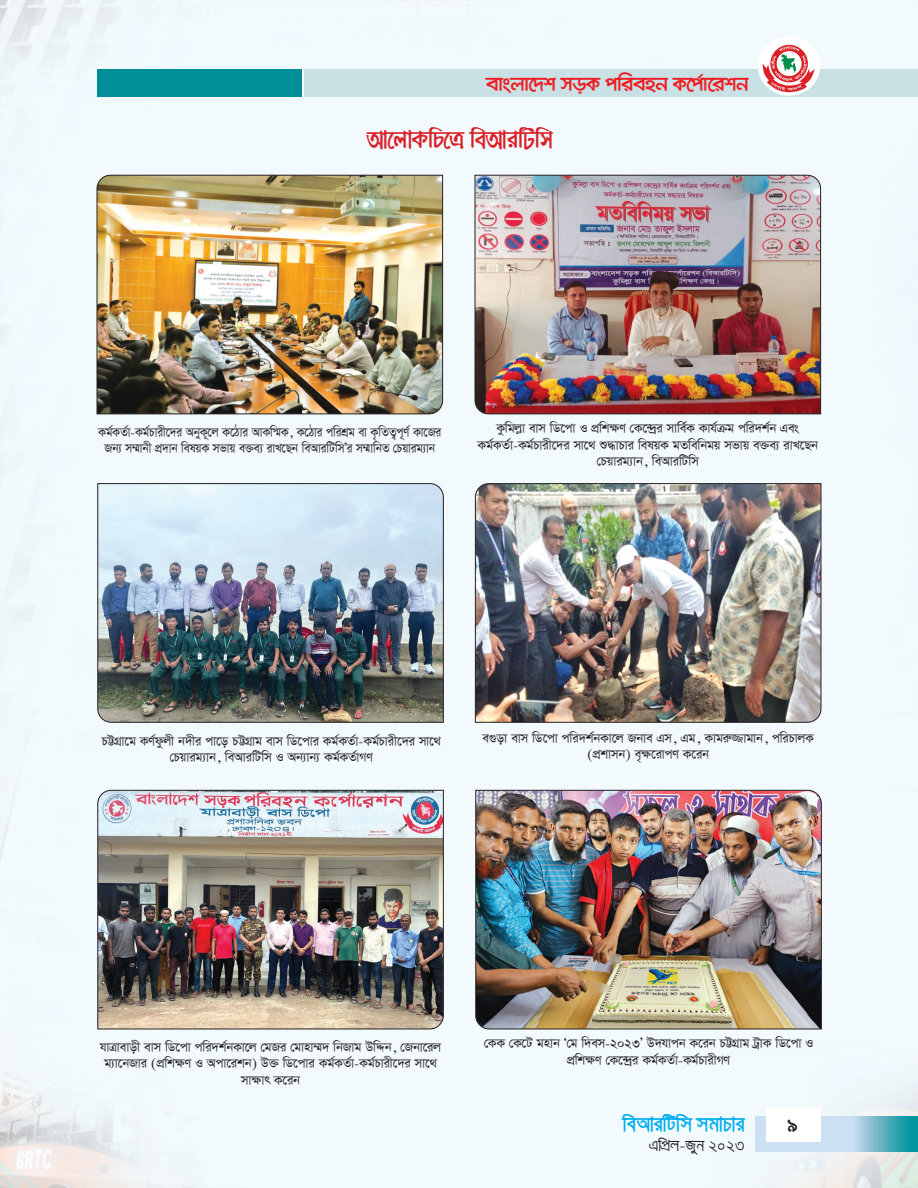
<style>
.page{position:relative;width:918px;height:1188px;background:#f2fafd}
.page>*{position:absolute;margin:0;border:0;box-sizing:border-box;transform-origin:0 0}
.t1{font:700 25.5px "Meghna MJ";color:#da2128}
.t2{font:700 24px "Kongsho MJ";color:#ee1d23}
.t3{font:700 21px "Karnaphuli MJ";color:#00aeef}
.t4{font:700 21px "Sutonny MJ";color:#231f20}
.t5{font:16.5px "Karnaphuli MJ";color:#231f20}
.t6{font:15px/16.5px "Sutonny MJ";color:#231f20;text-align:center}
.t7{font:15px/16.5px "Sutonny MJ";color:#231f20;text-align:center;scale:.91 1}
</style>
<div class="page">
<div style="left:304px;top:69px;width:614px;height:28px;background:#c9e0e4"></div>
<div style="left:97px;top:69px;width:205px;height:28px;background:#008f97"></div>
<svg style="left:755px;top:1117px;width:163px;height:35px;background:#8fc7d7"></svg>
<div style="left:766px;top:1107px;width:55px;height:35px;background:#fff"></div>
<div style="left:758px;top:36px;width:62px;height:60px;background:#fff;border-radius:50%"></div>
<svg style="left:762px;top:46px;width:52px;height:47px"></svg>
<img style="left:96px;top:174px;width:347px;height:241px">
<img style="left:474px;top:174px;width:347px;height:241px">
<img style="left:97px;top:790px;width:347px;height:240px">
<img style="left:475px;top:790px;width:347px;height:240px">
<img style="left:475px;top:483px;width:347px;height:240px">
<img style="left:97px;top:483px;width:347px;height:240px">
<h2 class="t2" style="left:486px;top:69px;width:264px">evsjv‡`k moK cwienb K‡c©v‡ikb</h2>
<h1 class="t1" style="left:367px;top:121px;width:187px">AV‡JVKWP‡Î WEAVIWUWM</h1>
<p class="t7" style="left:98px;top:424px;width:378px">KG©KZ©V-KG©PVIX‡`I ABYK~‡J K‡VVI AVKW¯§K, K‡VVI CWIKÖG EV K…WZZ¡C~Y©KV‡RI<br>RB¨ M¤§VBX CÖ`VB WELQK MFVQ E³E¨ IVL‡QB WEAVIWUWMÕI M¤§VWBZ †PQVIG¨VB</p>
<p class="t6" style="left:478px;top:421px;width:342px">KZWGJØV EVM WW‡CV I CÖWKŸY †K‡›`ªI MVWE©K KVH©ΜG CWI`K©B GES<br>KG©KZ©V-KG©PVIX‡`I MV‡_ Ï×VPVI WELQK GZWEWBGQ MFVQ E³E¨ IVL‡QB †PQVIG¨VB, WEAVIWUWM</p>
<p class="t6" style="left:102px;top:734px;width:340px">PÆMÖV‡G KY©DZJX B`XI CV‡O PÆMÖVG EVM WW‡CVI KG©KZ©V-KG©PVIX‡`I MV‡_ †PQVIG¨VB, WEAVIWUWM I AB¨VB¨ KG©KZ©VMY</p>
<p class="t6" style="left:482px;top:730px;width:333px">E¸OV EVM WW‡CV CWI`K©BKV‡J RBVE GM, GG, KVGIÆ¾VGVB, CWIPVJK (CÖKVMB) E„Ÿ‡IVCY K‡IB</p>
<p class="t6" style="left:100px;top:1039px;width:342px">HVÎVEVOX EVM WW‡CV CWI`K©BKV‡J †GRI †GVNV¤§` WBRVG DWÏB, †RBV‡IJ<br>G¨V‡BRVI (CÖWKŸY I ACV‡IKB) D³ WW‡CVI KG©KZ©V-KG©PVIX‡`I MV‡_<br>MVŸVR K‡IB</p>
<p class="t6" style="left:484px;top:1036px;width:331px">†KK †K‡U GNVB Ô†G W`EM-2023Õ D`HVCB K‡IB PÆMÖVG UªVK WW‡CV I<br>CÖWKŸY †K‡›`ªI KG©KZ©V-KG©PVIXMY</p>
<h3 class="t3" style="left:622px;top:1111px;width:124px">WEAVIWUWM MGVPVI</h3>
<p class="t5" style="left:648px;top:1135px;width:98px">GwcÖj-Ryb 2023</p>
<h3 class="t4" style="left:788px;top:1114px;width:12px">9</h3>
</div>
